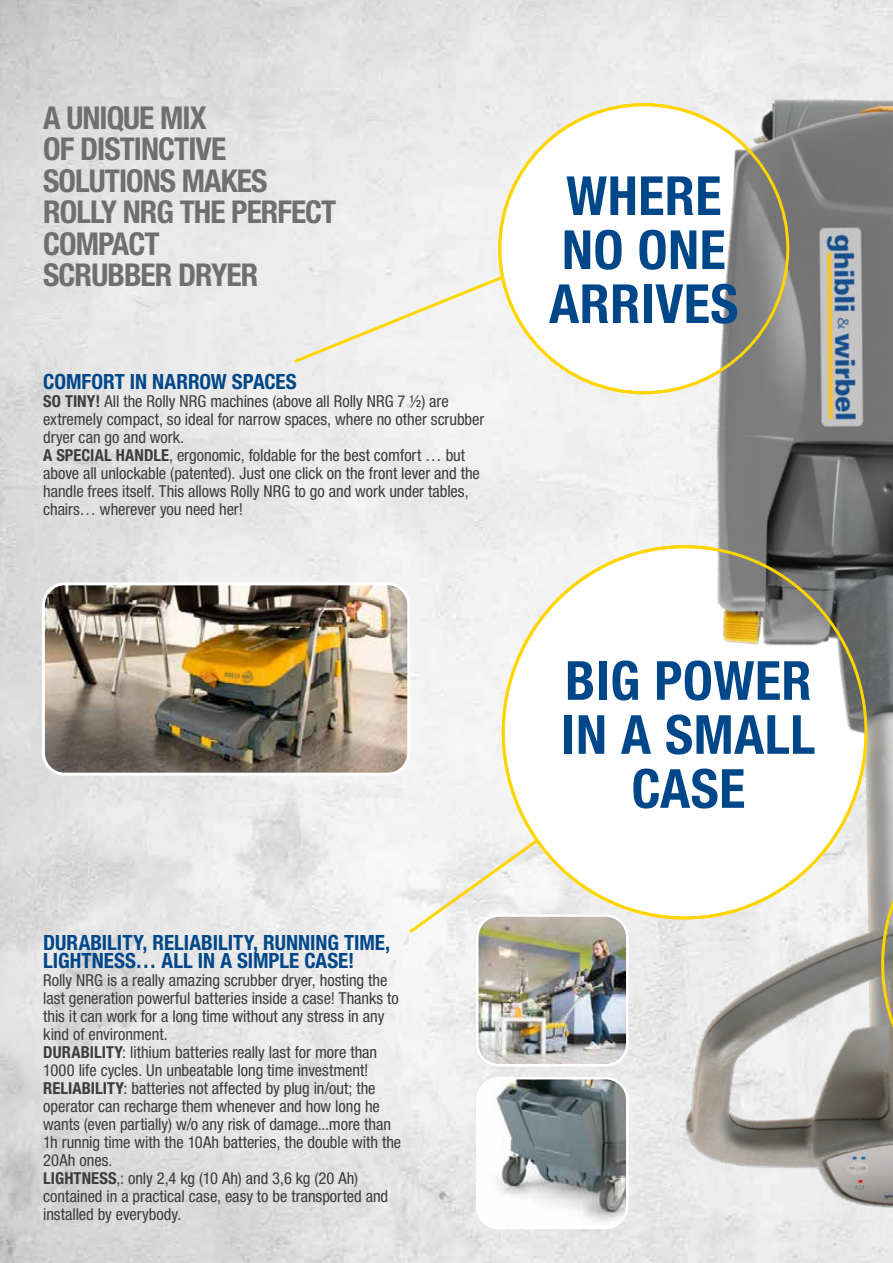
<style>
.page{position:relative;width:893px;height:1263px;background:#fff}
.page>*{position:absolute;margin:0;border:0;box-sizing:border-box;transform-origin:0 0}
.t1{font:700 condensed 54px "Helvetica Neue LT Std";letter-spacing:.01em;color:#00478a}
.t2{font:700 condensed 31.5px "Helvetica Neue LT Std";letter-spacing:-.03em;color:#706f6f}
._3-Testo{font:700 condensed 21px/18px "Helvetica Neue LT Std";color:#00478a}
._3-Testo-2{font:condensed 16.5px/18px "Helvetica Neue LT Std";letter-spacing:-.005em;color:#3c3c3b}
.s1{font-weight:700}
</style>
<div class="page">
<img style="left:61px;top:0;width:832px;height:1263px">
<svg style="left:881px;top:782px;width:12px;height:364px;background:#99947e"></svg>
<img style="left:43px;top:584px;width:366px;height:190px">
<div style="left:42px;top:582px;width:368px;height:194px;border:3px solid #fff;border-radius:21px"></div>
<img style="left:477px;top:915px;width:150px;height:150px">
<div style="left:476px;top:914px;width:152px;height:152px;border:3px solid #fff;border-radius:21px"></div>
<img style="left:477px;top:1078px;width:150px;height:150px">
<div style="left:476px;top:1077px;width:152px;height:152px;border:3px solid #fff;border-radius:21px"></div>
<p class="t2" style="left:43px;top:99px;width:165px">A UNIQUE MIX</p>
<p class="t2" style="left:43px;top:130px;width:184px">OF DISTINCTIVE</p>
<p class="t2" style="left:43px;top:162px;width:226px">SOLUTIONS MAKES</p>
<p class="t2" style="left:43px;top:193px;width:295px">ROLLY NRG THE PERFECT</p>
<p class="t2" style="left:43px;top:225px;width:118px">COMPACT</p>
<p class="t2" style="left:43px;top:256px;width:217px">SCRUBBER DRYER</p>
<p class="_3-Testo" style="left:43px;top:372px;width:255px">COMFORT IN NARROW SPACES</p>
<p class="_3-Testo-2" style="left:43px;top:392px;width:443px"><span class="s1">SO TINY!</span> All the Rolly NRG machines (above all Rolly NRG 7 ½) are extremely compact, so ideal for narrow spaces, where no other scrubber dryer can go and work.</p>
<p class="_3-Testo-2" style="left:43px;top:446px;width:438px"><span class="s1">A SPECIAL HANDLE</span>, ergonomic, foldable for the best comfort … but above all unlockable (patented). Just one click on the front lever and the handle frees itself. This allows Rolly NRG to go and work under tables, chairs… wherever you need her!</p>
<p class="_3-Testo" style="left:43px;top:934px;width:348px">DURABILITY, RELIABILITY, RUNNING TIME,<br>LIGHTNESS… ALL IN A SIMPLE CASE!</p>
<p class="_3-Testo-2" style="left:43px;top:971px;width:357px">Rolly NRG is a really amazing scrubber dryer, hosting the last generation powerful batteries inside a case! Thanks to this it can work for a long time without any stress in any kind of environment.</p>
<p class="_3-Testo-2" style="left:43px;top:1043px;width:335px"><span class="s1">DURABILITY</span>: lithium batteries really last for more than<br>1000 life cycles. Un unbeatable long time investment!</p>
<p class="_3-Testo-2" style="left:43px;top:1079px;width:359px"><span class="s1">RELIABILITY</span>: batteries not affected by plug in/out; the operator can recharge them whenever and how long he wants (even partially) w/o any risk of damage...more than 1h runnig time with the 10Ah batteries, the double with the 20Ah ones.</p>
<p class="_3-Testo-2" style="left:43px;top:1169px;width:347px"><span class="s1">LIGHTNESS</span>,: only 2,4 kg (10 Ah) and 3,6 kg (20 Ah) contained in a practical case, easy to be transported and installed by everybody.</p>
<p class="t1" style="left:566px;top:163px;width:157px">WHERE</p>
<p class="t1" style="left:562px;top:217px;width:165px">NO ONE</p>
<p class="t1" style="left:549px;top:271px;width:191px">ARRIVES</p>
<p class="t1" style="left:565px;top:648px;width:248px">BIG POWER</p>
<p class="t1" style="left:561px;top:702px;width:255px">IN A SMALL</p>
<p class="t1" style="left:631px;top:756px;width:115px">CASE</p>
</div>
